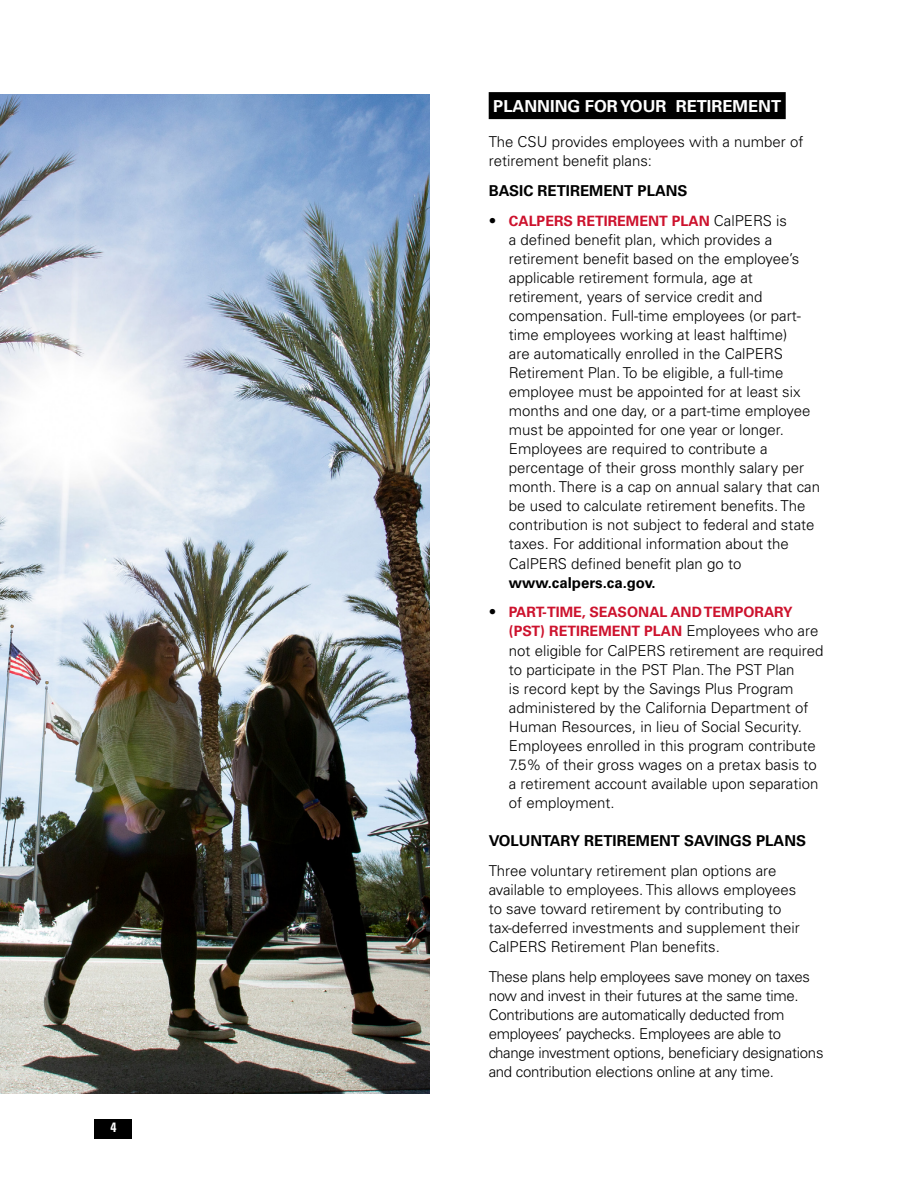
<style>
.page{position:relative;width:918px;height:1188px;background:#fff}
.page>*{position:absolute;margin:0;border:0;box-sizing:border-box;transform-origin:0 0}
.t1{font:700 16.5px "Univers LT Std";color:#fff}
.t2{font:300 15px/19px "Univers LT Std";color:#000}
.t3{font:300 15px/19px "Univers LT Std";letter-spacing:-.02em;color:#000}
.t4{font:700 15px "Univers LT Std";color:#000}
.t5{font:700 14.25px/19px "Univers LT Std";color:#cd122d}
.t6{font:700 condensed 13.5px "Univers LT Std";color:#fff}
.s1{font-weight:300;font-size:15px;color:#000}
.s2{font-weight:700}
</style>
<div class="page">
<div style="left:94px;top:1119px;width:38px;height:20px;background:#000"></div>
<div style="left:489px;top:92px;width:297px;height:27px;background:#000"></div>
<img style="left:0;top:94px;width:429px;height:1000px">
<p class="t6" style="left:110px;top:1119px;width:7px">4</p>
<h2 class="t1" style="left:493px;top:96px;width:289px">PLANNING FOR YOUR RETIREMENT</h2>
<p class="t2" style="left:489px;top:132px;width:316px">The CSU provides employees with a number of retirement benefit plans:</p>
<h3 class="t4" style="left:489px;top:182px;width:200px">BASIC RETIREMENT PLANS</h3>
<p class="t5" style="left:489px;top:211px;width:300px"><span class="s1">•</span> CALPERS RETIREMENT PLAN <span class="s1">CalPERS is</span></p>
<p class="t2" style="left:509px;top:230px;width:313px">a defined benefit plan, which provides a retirement benefit based on the employee’s applicable retirement formula, age at retirement, years of service credit and compensation. Full-time employees (or part&shy;time employees working at least halftime)<br>are automatically enrolled in the CalPERS Retirement Plan. To be eligible, a full-time employee must be appointed for at least six months and one day, or a part-time employee must be appointed for one year or longer.<br>Employees are required to contribute a percentage of their gross monthly salary per month. There is a cap on annual salary that can be used to calculate retirement benefits. The contribution is not subject to federal and state taxes. For additional information about the CalPERS defined benefit plan go to <span class="s2">www.calpers.ca.gov.</span></p>
<p class="t5" style="left:509px;top:603px;width:311px;text-indent:-20px"><span class="s1">•</span> PART-TIME, SEASONAL AND TEMPORARY (PST) RETIREMENT PLAN <span class="s1">Employees who are</span></p>
<p class="t2" style="left:509px;top:641px;width:316px">not eligible for CalPERS retirement are required to participate in the PST Plan. The PST Plan<br>is record kept by the Savings Plus Program administered by the California Department of Human Resources, in lieu of Social Security.<br>Employees enrolled in this program contribute 7.5% of their gross wages on a pretax basis to a retirement account available upon separation of employment.</p>
<h3 class="t4" style="left:489px;top:832px;width:319px">VOLUNTARY RETIREMENT SAVINGS PLANS</h3>
<p class="t2" style="left:489px;top:861px;width:313px">Three voluntary retirement plan options are available to employees. This allows employees to save toward retirement by contributing to tax-deferred investments and supplement their CalPERS Retirement Plan benefits.</p>
<p class="t3" style="left:489px;top:967px;width:336px">These plans help employees save money on taxes now and invest in their futures at the same time.<br>Contributions are automatically deducted from employees’ paychecks. Employees are able to change investment options, beneficiary designations and contribution elections online at any time.</p>
</div>
